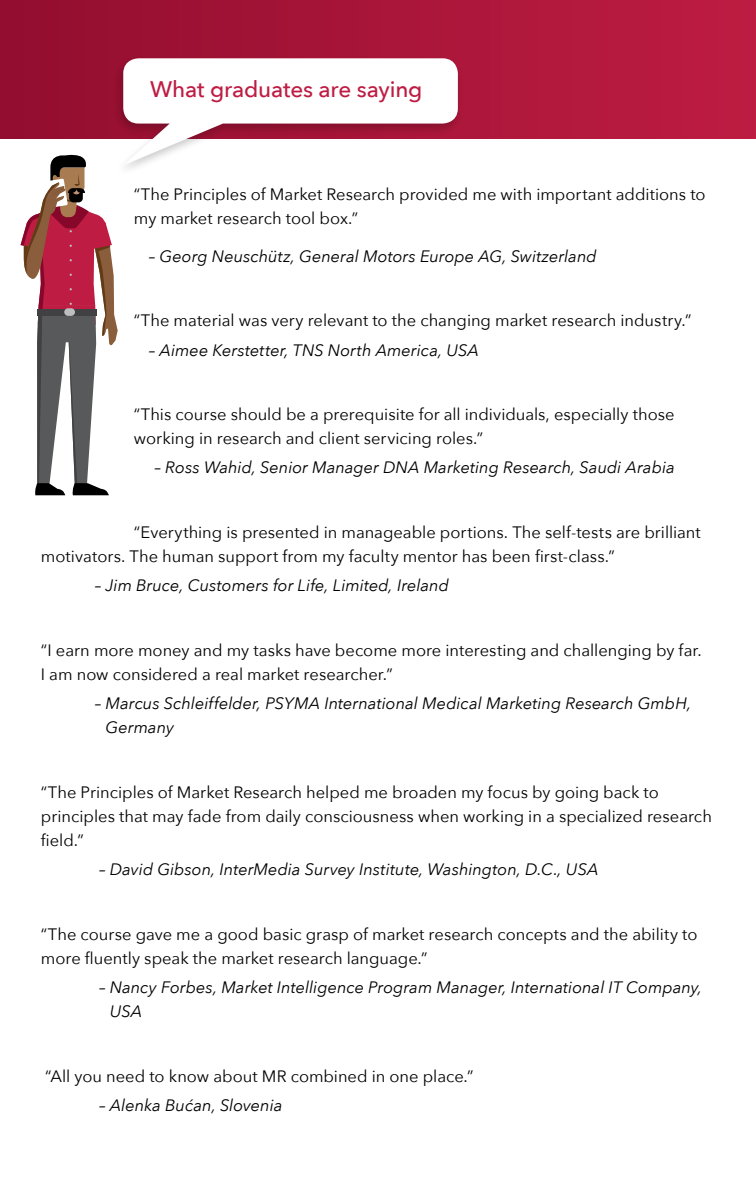
<style>
.page{position:relative;width:756px;height:1188px;background:#fff}
.page>*{position:absolute;margin:0;border:0;box-sizing:border-box;transform-origin:0 0}
.t1{font:500 22.5px "Avenir Next";letter-spacing:-.01em;color:#be1c42}
.t2{font:16.5px/24px "Avenir Next";color:#000}
.t3{font:italic 16.5px/24px "Avenir Next";color:#000}
</style>
<div class="page">
<div style="left:0;top:0;width:756px;height:138px;background:linear-gradient(to right,#920e2f,#be1d42)"></div>
<div style="left:113px;top:55px;width:351px;height:122px;background:#000;opacity:.21"></div>
<svg style="left:21px;top:58px;width:437px;height:437px"></svg>
<h1 class="t1" style="left:150px;top:70px;width:274px">What graduates are saying</h1>
<p class="t2" style="left:134px;top:182px;width:573px">“The Principles of Market Research provided me with important additions to my market research tool box.”</p>
<p class="t3" style="left:149px;top:243px;width:449px">– Georg Neuschütz, General Motors Europe AG, Switzerland</p>
<p class="t2" style="left:134px;top:308px;width:559px">“The material was very relevant to the changing market research industry.”</p>
<p class="t3" style="left:149px;top:337px;width:332px">– Aimee Kerstetter, TNS North America, USA</p>
<p class="t2" style="left:134px;top:402px;width:542px">“This course should be a prerequisite for all individuals, especially those working in research and client servicing roles.”</p>
<p class="t3" style="left:155px;top:455px;width:522px">– Ross Wahid, Senior Manager DNA Marketing Research, Saudi Arabia</p>
<p class="t2" style="left:41px;top:519px;width:661px;text-indent:93px">“Everything is presented in manageable portions. The self-tests are brilliant motivators. The human support from my faculty mentor has been first-class.”</p>
<p class="t3" style="left:95px;top:573px;width:356px">– Jim Bruce, Customers for Life, Limited, Ireland</p>
<p class="t2" style="left:41px;top:637px;width:662px">“I earn more money and my tasks have become more interesting and challenging by far.<br>I am now considered a real market researcher.”</p>
<p class="t3" style="left:106px;top:691px;width:587px;text-indent:-11px">– Marcus Schleiffelder, PSYMA International Medical Marketing Research GmbH,<br>Germany</p>
<p class="t2" style="left:41px;top:779px;width:673px">“The Principles of Market Research helped me broaden my focus by going back to principles that may fade from daily consciousness when working in a specialized research field.”</p>
<p class="t3" style="left:99px;top:857px;width:501px">– David Gibson, InterMedia Survey Institute, Washington, D.C., USA</p>
<p class="t2" style="left:41px;top:921px;width:658px">“The course gave me a good basic grasp of market research concepts and the ability to more fluently speak the market research language.”</p>
<p class="t3" style="left:110px;top:975px;width:594px;text-indent:-11px">– Nancy Forbes, Market Intelligence Program Manager, International IT Company,<br>USA</p>
<p class="t2" style="left:45px;top:1063px;width:430px">“All you need to know about MR combined in one place.”</p>
<p class="t3" style="left:99px;top:1093px;width:185px">– Alenka Bućan, Slovenia</p>
</div>
